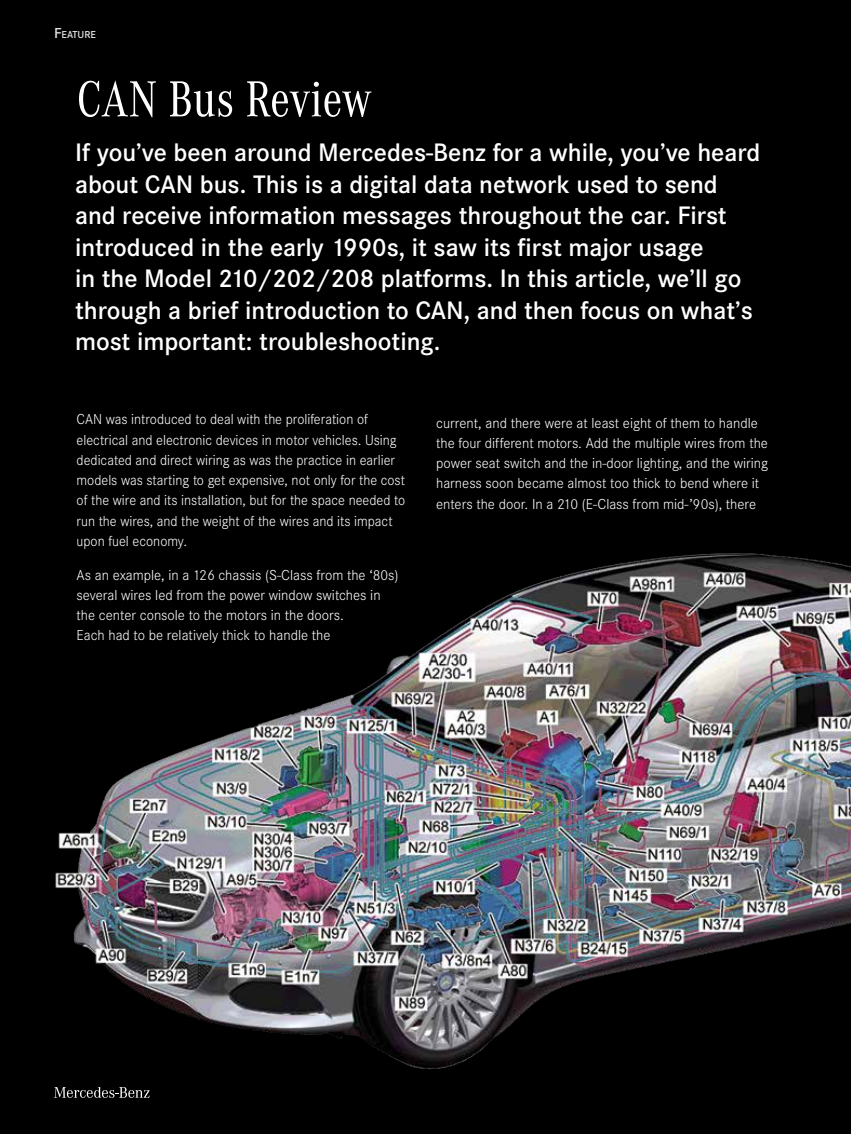
<style>
.page{position:relative;width:851px;height:1134px;background:#fff}
.page>*{position:absolute;margin:0;border:0;box-sizing:border-box;transform-origin:0 0}
.t1{font:52.5px "Corporate A Con";color:#fff}
.t2{font:600 26.25px/31.5px "Corporate S";color:#fff}
.t3{font:300 15px/20.2px "Corporate S";color:#fff}
.t4{font:300 15px/20.2px "Corporate S";color:#fff;scale:.96 1}
.t5{font:600 10.5px "Corporate S";color:#e2e3e4}
.s1{font-size:15px}
</style>
<div class="page">
<div style="left:0;top:39px;width:850px;height:975px;background:#000"></div>
<div style="left:0;top:0;width:850px;height:41px;background:#000"></div>
<div style="left:0;top:1006px;width:850px;height:128px;background:#000"></div>
<svg style="left:54px;top:1087px;width:96px;height:11px"></svg>
<img style="left:55px;top:553px;width:795px;height:516px">
<p class="t5" style="left:54px;top:29px;width:43px"><span class="s1">F</span>EATURE</p>
<h1 class="t1" style="left:77px;top:71px;width:297px">CAN Bus Review</h1>
<p class="t2" style="left:75px;top:137px;width:687px">If you’ve been around Mercedes-Benz for a while, you’ve heard about CAN bus. This is a digital data network used to send and receive information messages throughout the car. First introduced in the early 1990s, it saw its first major usage<br>in the Model 210/202/208 platforms. In this article, we’ll go through a brief introduction to CAN, and then focus on what’s most important: troubleshooting.</p>
<p class="t4" style="left:77px;top:410px;width:344px">CAN was introduced to deal with the proliferation of electrical and electronic devices in motor vehicles. Using dedicated and direct wiring as was the practice in earlier models was starting to get expensive, not only for the cost of the wire and its installation, but for the space needed to run the wires, and the weight of the wires and its impact upon fuel economy.</p>
<p class="t3" style="left:77px;top:565px;width:323px">As an example, in a 126 chassis (S-Class from the ‘80s) several wires led from the power window switches in the center console to the motors in the doors.<br>Each had to be relatively thick to handle the</p>
<p class="t3" style="left:436px;top:413px;width:333px">current, and there were at least eight of them to handle the four different motors. Add the multiple wires from the power seat switch and the in-door lighting, and the wiring harness soon became almost too thick to bend where it enters the door. In a 210 (E-Class from mid-’90s), there</p>
</div>
